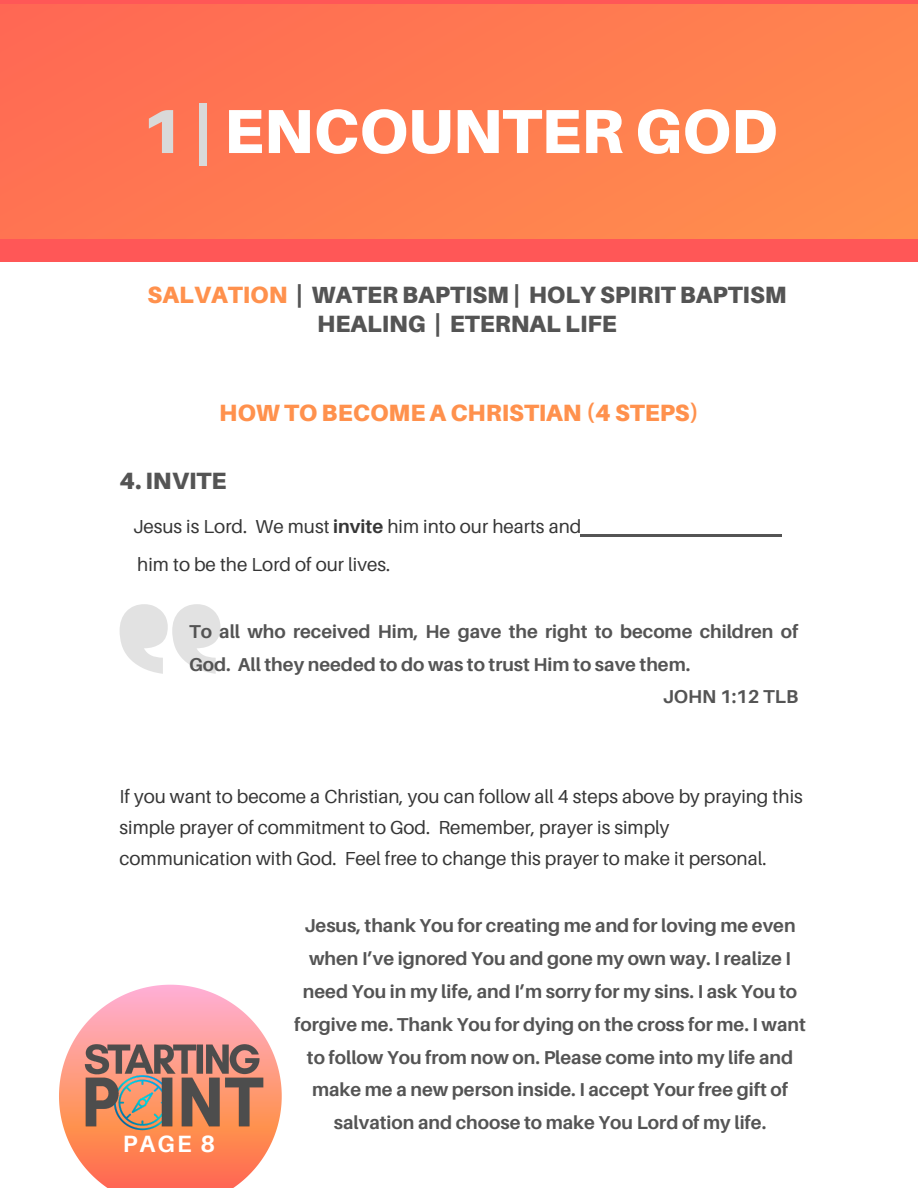
<style>
.page{position:relative;width:918px;height:1188px;background:#fff}
.page>*{position:absolute;margin:0;border:0;box-sizing:border-box;transform-origin:0 0}
.t1{font:900 62.25px "Aileron";color:#fff}
.t2{font:900 23.55px "Aileron";color:#545454}
.t3{font:900 23.55px "Aileron";color:#ff914d}
.t4{font:700 23.55px "Aileron";color:#fff}
.t5{font:18.9px/30.8px "Aileron";color:#363636}
.t6{font:700 18.6px/32.8px "Aileron";color:#545454;text-align:center}
.s1{color:#d9d9d9}
.s2{color:#ff914d}
.s3{font-weight:700}
</style>
<div class="page">
<svg style="left:59px;top:985px;width:223px;height:203px"></svg>
<img style="left:76px;top:1037px;width:192px;height:94px">
<div style="left:0;top:0;width:918px;height:249px;background:linear-gradient(to right,#ff6d53,#ff8a4e)"></div>
<div style="left:0;top:240px;width:918px;height:22px;background:#ff5757"></div>
<hr style="left:0;top:0;width:918px;height:3px;background:#ff5757">
<hr style="left:580px;top:534px;width:202px;height:2px;background:#545454">
<svg style="left:120px;top:604px;width:101px;height:70px"></svg>
<h1 class="t1" style="left:142px;top:93px;width:638px"><span class="s1">1 |</span> ENCOUNTER GOD</h1>
<h2 class="t2" style="left:148px;top:280px;width:640px"><span class="s2">SALVATION</span> | WATER BAPTISM | HOLY SPIRIT BAPTISM</h2>
<h2 class="t2" style="left:317px;top:310px;width:301px">HEALING | ETERNAL LIFE</h2>
<p class="t3" style="left:219px;top:398px;width:481px">HOW TO BECOME A CHRISTIAN (4 STEPS)</p>
<h3 class="t2" style="left:120px;top:466px;width:108px">4. INVITE</h3>
<p class="t5" style="left:133px;top:511px;width:450px">Jesus is Lord. We must <span class="s3">invite</span> him into our hearts and</p>
<p class="t5" style="left:137px;top:549px;width:254px">him to be the Lord of our lives.</p>
<p class="t6" style="left:189px;top:614px;width:611px">To all who received Him, He gave the right to become children of</p>
<p class="t6" style="left:189px;top:647px;width:503px">God. All they needed to do was to trust Him to save them.</p>
<p class="t6" style="left:663px;top:680px;width:137px">JOHN 1:12 TLB</p>
<h2 class="t5" style="left:120px;top:781px;width:685px">If you want to become a Christian, you can follow all 4 steps above by praying this simple prayer of commitment to God. Remember, prayer is simply communication with God. Feel free to change this prayer to make it personal.</h2>
<p class="t4" style="left:123px;top:1129px;width:94px">PAGE 8</p>
<h2 class="t6" style="left:294px;top:909px;width:513px">Jesus, thank You for creating me and for loving me even when I’ve ignored You and gone my own way. I realize I need You in my life, and I’m sorry for my sins. I ask You to forgive me. Thank You for dying on the cross for me. I want to follow You from now on. Please come into my life and make me a new person inside. I accept Your free gift of salvation and choose to make You Lord of my life.</h2>
</div>
